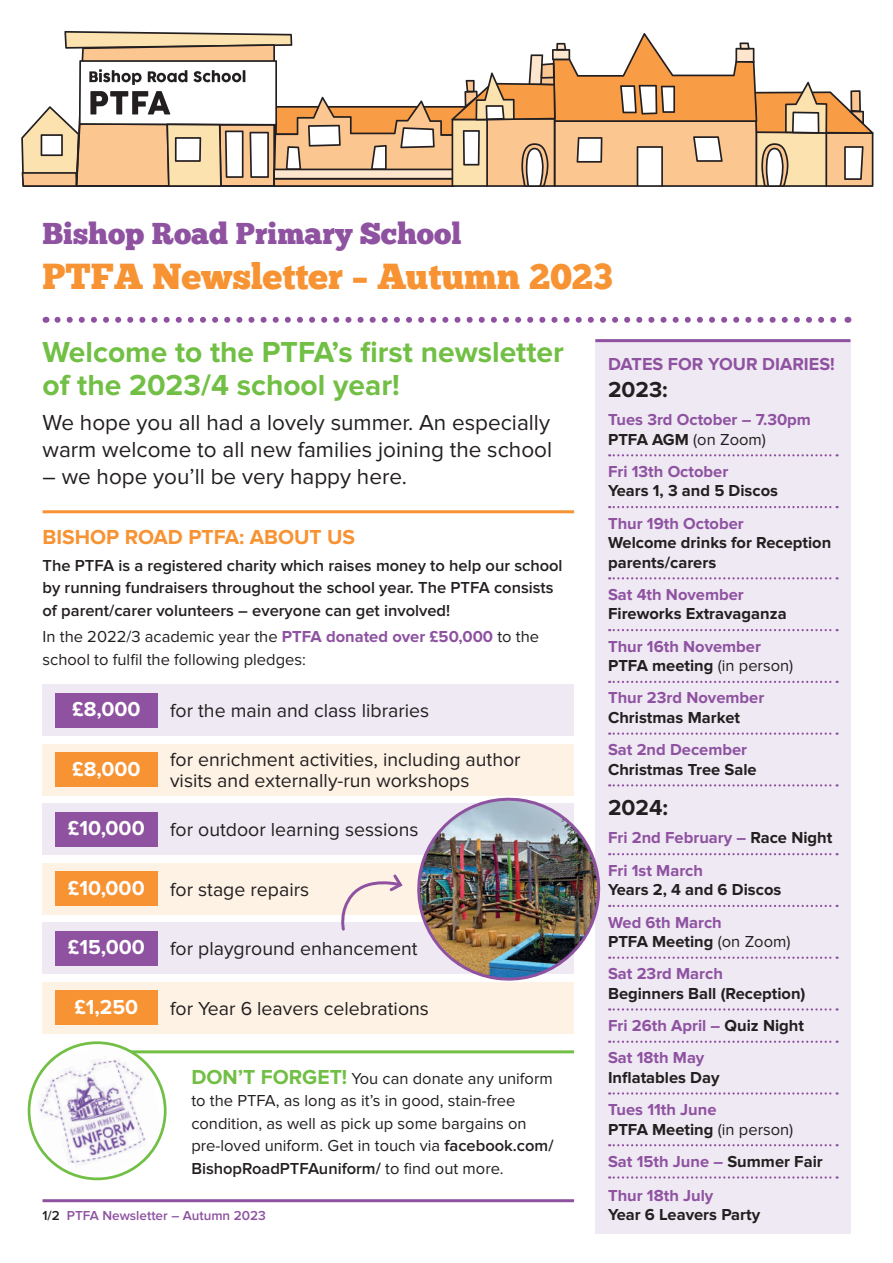
<style>
.page{position:relative;width:893px;height:1263px;background:#fff}
.page>*{position:absolute;margin:0;border:0;box-sizing:border-box;transform-origin:0 0}
.t1{font:36px "Chunk Five Ex";color:#f79332}
.t2{font:700 30px/33px "Proxima Nova";color:#71bf44}
.t3{font:30px "Chunk Five Ex";color:#8e52a1}
.t4{font:22.5px/27px "Proxima Nova";color:#231f20}
.t5{font:700 22.5px "Proxima Nova";color:#231f20}
.t6{font:700 21px "Proxima Nova";color:#f79332}
.t7{font:700 21px "Proxima Nova";color:#fff}
.t8{font:19.5px/21px "Proxima Nova";color:#231f20}
.t9{font:700 18px "Proxima Nova";color:#8e52a1}
.t10{font:700 16.5px/19.5px "Proxima Nova";color:#8e52a1}
.t11{font:16.5px/22.5px "Proxima Nova";color:#231f20}
.t12{font:700 16.5px/32.2px "Proxima Nova";color:#231f20}
.t13{font:600 16.5px/22.5px "Proxima Nova";color:#231f20}
.t14{font:600 13.5px "Proxima Nova";color:#8e52a1}
.s1{font-weight:700;color:#8e52a1}
.s2{font-weight:700;font-size:21px;color:#fff}
.s3{font-weight:700;font-size:21px;color:#71bf44}
.s4{font-weight:600}
.s5{color:#231f20}
.s6{font-weight:400;color:#231f20}
.s7{color:#8e52a1}
</style>
<div class="page">
<div style="left:43px;top:685px;width:531px;height:51px;background:#efe9f3"></div>
<div style="left:595px;top:340px;width:255px;height:893px;background:#efe9f3"></div>
<hr style="left:595px;top:339px;width:255px;height:3px;background:#8e52a1">
<svg style="left:609px;top:454px;width:229px;height:2px"></svg>
<svg style="left:609px;top:506px;width:229px;height:2px"></svg>
<svg style="left:609px;top:577px;width:229px;height:2px"></svg>
<svg style="left:609px;top:629px;width:229px;height:2px"></svg>
<svg style="left:609px;top:681px;width:229px;height:2px"></svg>
<svg style="left:609px;top:732px;width:229px;height:3px"></svg>
<svg style="left:609px;top:1008px;width:229px;height:2px"></svg>
<svg style="left:609px;top:1040px;width:229px;height:3px"></svg>
<svg style="left:609px;top:1092px;width:229px;height:2px"></svg>
<svg style="left:609px;top:1144px;width:229px;height:2px"></svg>
<svg style="left:609px;top:1176px;width:229px;height:2px"></svg>
<svg style="left:57px;top:317px;width:780px;height:6px"></svg>
<hr style="left:43px;top:510px;width:531px;height:3px;background:#f79332">
<hr style="left:43px;top:1199px;width:531px;height:3px;background:#8e52a1">
<svg style="left:21px;top:31px;width:852px;height:156px"></svg>
<div style="left:55px;top:693px;width:102px;height:34px;background:#8e52a1"></div>
<div style="left:43px;top:744px;width:531px;height:51px;background:#fef2e5"></div>
<div style="left:55px;top:753px;width:102px;height:34px;background:#f79332"></div>
<div style="left:43px;top:804px;width:531px;height:51px;background:#efe9f3"></div>
<div style="left:55px;top:812px;width:102px;height:34px;background:#8e52a1"></div>
<div style="left:43px;top:863px;width:531px;height:51px;background:#fef2e5"></div>
<div style="left:55px;top:872px;width:102px;height:34px;background:#f79332"></div>
<div style="left:43px;top:923px;width:531px;height:51px;background:#efe9f3"></div>
<div style="left:55px;top:931px;width:102px;height:34px;background:#8e52a1"></div>
<div style="left:43px;top:982px;width:531px;height:51px;background:#fef2e5"></div>
<div style="left:55px;top:991px;width:102px;height:34px;background:#f79332"></div>
<hr style="left:86px;top:1050px;width:488px;height:3px;background:#71bf44">
<img style="left:335px;top:784px;width:503px;height:197px">
<svg style="left:27px;top:1041px;width:146px;height:140px"></svg>
<h2 class="t3" style="left:43px;top:211px;width:420px">Bishop Road Primary School</h2>
<h1 class="t1" style="left:43px;top:249px;width:572px">PTFA Newsletter – Autumn 2023</h1>
<h2 class="t2" style="left:43px;top:336px;width:523px">Welcome to the PTFA’s first newsletter of the 2023/4 school year!</h2>
<h3 class="t4" style="left:43px;top:410px;width:511px">We hope you all had a lovely summer. An especially warm welcome to all new families joining the school</h3>
<h3 class="t4" style="left:43px;top:464px;width:366px">– we hope you’ll be very happy here.</h3>
<p class="t6" style="left:43px;top:525px;width:314px">BISHOP ROAD PTFA: ABOUT US</p>
<p class="t13" style="left:43px;top:554px;width:522px">The PTFA is a registered charity which raises money to help our school by running fundraisers throughout the school year. The PTFA consists of parent/carer volunteers – everyone can get involved!</p>
<p class="t11" style="left:43px;top:626px;width:498px">In the 2022/3 academic year the <span class="s1">PTFA donated over £50,000</span> to the school to fulfil the following pledges:</p>
<p class="t7" style="left:72px;top:697px;width:70px">£8,000</p>
<p class="t8" style="left:170px;top:700px;width:261px">for the main and class libraries</p>
<p class="t7" style="left:72px;top:756px;width:70px">£8,000</p>
<p class="t8" style="left:170px;top:749px;width:352px">for enrichment activities, including author visits and externally-run workshops</p>
<p class="t8" style="left:68px;top:819px;width:352px"><span class="s2">£10,000</span> for outdoor learning sessions</p>
<p class="t8" style="left:68px;top:879px;width:243px"><span class="s2">£10,000</span> for stage repairs</p>
<p class="t8" style="left:68px;top:938px;width:351px"><span class="s2">£15,000</span> for playground enhancement</p>
<p class="t7" style="left:74px;top:995px;width:65px">£1,250</p>
<p class="t8" style="left:170px;top:998px;width:260px">for Year 6 leavers celebrations</p>
<p class="t11" style="left:191px;top:1067px;width:364px"><span class="s3">DON’T FORGET!</span> You can donate any uniform to the PTFA, as long as it’s in good, stain-free condition, as well as pick up some bargains on pre-loved uniform. Get in touch via <span class="s4">facebook.com/ BishopRoadPTFAuniform/</span> to find out more.</p>
<p class="t9" style="left:608px;top:354px;width:228px">DATES FOR YOUR DIARIES!</p>
<h3 class="t5" style="left:608px;top:377px;width:61px">2023:</h3>
<p class="t10" style="left:608px;top:410px;width:204px">Tues 3rd October – 7.30pm<br><span class="s5">PTFA AGM</span> <span class="s6">(on Zoom)</span></p>
<p class="t10" style="left:608px;top:462px;width:122px">Fri 13th October</p>
<p class="t12" style="left:608px;top:475px;width:171px">Years 1, 3 and 5 Discos</p>
<p class="t10" style="left:608px;top:514px;width:137px">Thur 19th October</p>
<p class="t12" style="left:608px;top:533px;width:225px;line-height:19.5px">Welcome drinks for Reception parents/carers</p>
<p class="t10" style="left:608px;top:585px;width:137px">Sat 4th November</p>
<p class="t12" style="left:608px;top:598px;width:180px">Fireworks Extravaganza</p>
<p class="t10" style="left:608px;top:637px;width:187px">Thur 16th November<br><span class="s5">PTFA meeting</span> <span class="s6">(in person)</span></p>
<p class="t10" style="left:608px;top:688px;width:158px">Thur 23rd November</p>
<p class="t12" style="left:608px;top:702px;width:134px">Christmas Market</p>
<p class="t10" style="left:608px;top:740px;width:141px">Sat 2nd December</p>
<p class="t12" style="left:608px;top:753px;width:150px">Christmas Tree Sale</p>
<h3 class="t5" style="left:608px;top:795px;width:62px">2024:</h3>
<p class="t10" style="left:608px;top:822px;width:226px;line-height:32.2px">Fri 2nd February – <span class="s5">Race Night<br></span>Fri 1st March</p>
<p class="t12" style="left:608px;top:874px;width:175px">Years 2, 4 and 6 Discos</p>
<p class="t10" style="left:608px;top:913px;width:184px">Wed 6th March<br><span class="s5">PTFA Meeting</span> <span class="s6">(on Zoom)</span></p>
<p class="t10" style="left:608px;top:964px;width:116px">Sat 23rd March</p>
<p class="t12" style="left:608px;top:977px;width:199px;text-align:justify">Beginners Ball (Reception)<br><span class="s7">Fri 26th April –</span> Quiz Night <span class="s7">Sat 18th May</span></p>
<p class="t12" style="left:608px;top:1061px;width:113px">Inflatables Day</p>
<p class="t10" style="left:608px;top:1100px;width:187px">Tues 11th June<br><span class="s5">PTFA Meeting</span> <span class="s6">(in person)</span></p>
<p class="t10" style="left:608px;top:1145px;width:216px;line-height:33.8px">Sat 15th June – <span class="s5">Summer Fair<br></span>Thur 18th July</p>
<p class="t14" style="left:43px;top:1208px;width:225px"><span class="s5">1/2</span> PTFA Newsletter – Autumn 2023</p>
<p class="t12" style="left:608px;top:1199px;width:154px">Year 6 Leavers Party</p>
</div>
